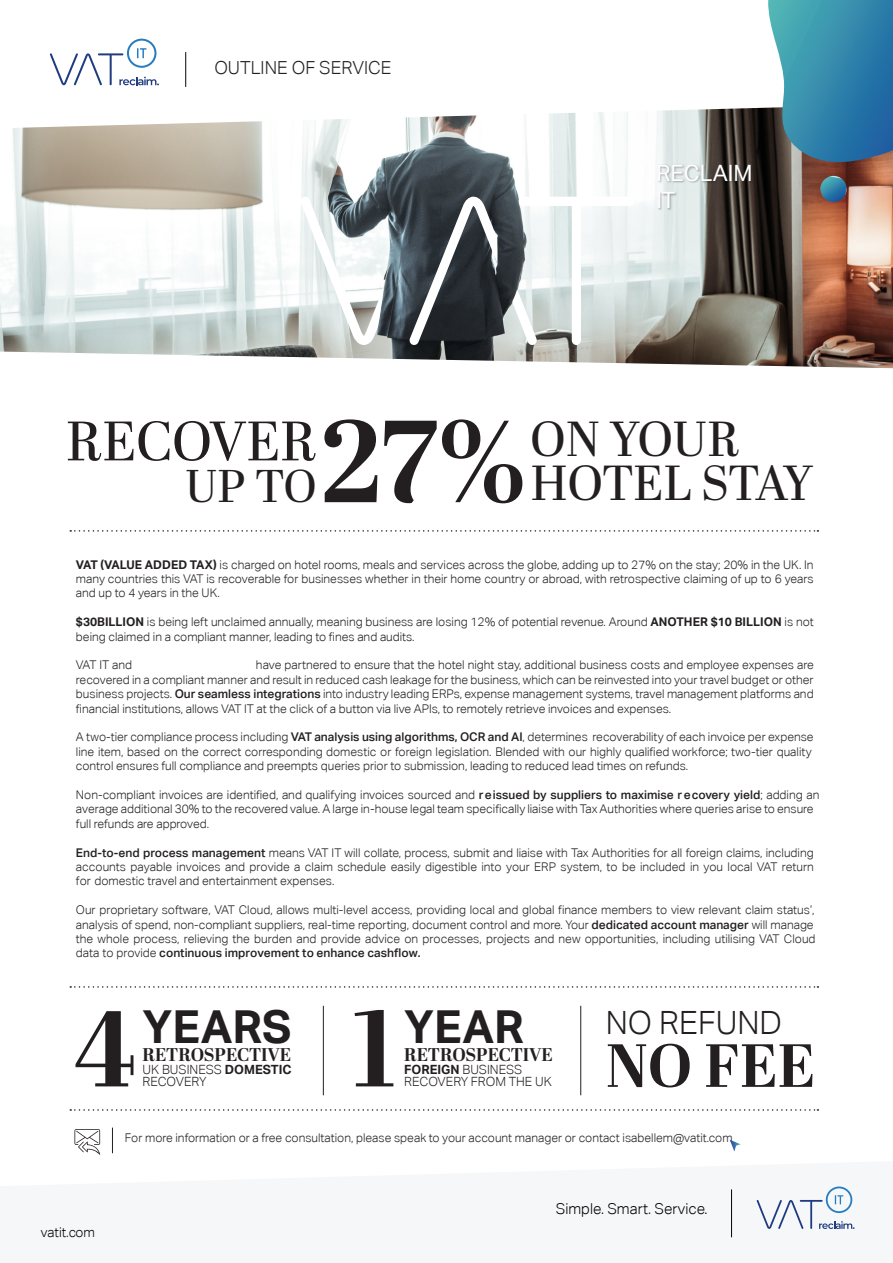
<style>
.page{position:relative;width:893px;height:1263px;background:#fff}
.page>*{position:absolute;margin:0;border:0;box-sizing:border-box;transform-origin:0 0}
.t1{font:700 116.4px "Abril Display";color:#231f20}
.t2{font:700 107.55px "Abril Display";color:#231f20}
.t3{font:700 60.75px "Abril Display";color:#231f20}
.t4{font:55.35px "Abril Display";color:#231f20}
.t5{font:49.2px/44.2px "Abril Display";letter-spacing:-.005em;color:#231f20}
.t6{font:45.75px "Abril Display";color:#231f20}
.t7{font:700 45.45px "Aktiv Grotesk";color:#231f20}
.t8{font:300 32.1px "Aktiv Grotesk";color:#231f20}
.t9{font:22.5px "Aktiv Grotesk";color:#fff}
.t10{font:700 18.45px "Abril Display";letter-spacing:-.005em;color:#231f20}
.t11{font:300 18px "Aktiv Grotesk";color:#231f20}
.t12{font:300 15px "Aktiv Grotesk";color:#040503}
.t13{font:300 13.5px "Aktiv Grotesk";color:#040503}
.t14{font:300 12.75px/11.9px "Aktiv Grotesk";color:#231f20}
.t15{font:300 12px/14.4px "Aktiv Grotesk";color:#231f20}
.s1{font-weight:700}
.s2{font-weight:500}
</style>
<div class="page">
<hr style="left:731px;top:1189px;width:1px;height:48px;background:#040503">
<svg style="left:757px;top:1186px;width:97px;height:43px"></svg>
<img style="left:0;top:128px;width:893px;height:224px">
<svg style="left:32px;top:352px;width:861px;height:17px"></svg>
<svg style="left:300px;top:196px;width:334px;height:150px"></svg>
<svg style="left:22px;top:38px;width:745px;height:90px"></svg>
<hr style="left:185px;top:52px;width:1px;height:35px;background:#040503">
<img style="left:767px;top:0;width:126px;height:162px">
<img style="left:819px;top:176px;width:29px;height:27px">
<svg style="left:70px;top:530px;width:748px;height:2px"></svg>
<svg style="left:70px;top:986px;width:748px;height:2px"></svg>
<svg style="left:70px;top:1109px;width:748px;height:2px"></svg>
<svg style="left:50px;top:39px;width:109px;height:46px"></svg>
<div style="left:658px;top:164px;width:96px;height:47px;background:#231f20;opacity:.35"></div>
<hr style="left:323px;top:1006px;width:1px;height:89px;background:#231f20">
<hr style="left:580px;top:1006px;width:1px;height:89px;background:#231f20">
<svg style="left:112px;top:1127px;width:1px;height:26px"></svg>
<svg style="left:74px;top:1129px;width:26px;height:26px"></svg>
<svg style="left:730px;top:1140px;width:11px;height:11px"></svg>
<p class="t11" style="left:214px;top:57px;width:179px">OUTLINE OF SERVICE</p>
<p class="t9" style="left:656px;top:159px;width:98px">RECLAIM</p>
<p class="t9" style="left:656px;top:186px;width:21px">IT</p>
<p class="t4" style="left:66px;top:403px;width:252px">RECOVER</p>
<p class="t6" style="left:185px;top:454px;width:133px">UP TO</p>
<p class="t1" style="left:320px;top:381px;width:208px">27%</p>
<p class="t5" style="left:530px;top:419px;width:284px">ON YOUR<br>HOTEL STAY</p>
<p class="t15" style="left:76px;top:557px;width:739px;text-align:justify"><span class="s1">VAT (VALUE ADDED TAX)</span> is charged on hotel rooms, meals and services across the globe, adding up to 27% on the stay; 20% in the UK. In many countries this VAT is recoverable for businesses whether in their home country or abroad, with retrospective claiming of up to 6 years and up to 4 years in the UK.</p>
<p class="t15" style="left:76px;top:615px;width:739px"><span class="s1">$30BILLION</span> is being left unclaimed annually, meaning business are losing 12% of potential revenue. Around <span class="s1">ANOTHER $10 BILLION</span> is not being claimed in a compliant manner, leading to fines and audits.</p>
<p class="t15" style="left:76px;top:658px;width:58px">VAT IT and</p>
<p class="t15" style="left:76px;top:658px;width:739px;text-align:justify;text-indent:180px">have partnered to ensure that the hotel night stay, additional business costs and employee expenses are recovered in a compliant manner and result in reduced cash leakage for the business, which can be reinvested into your travel budget or other business projects. <span class="s2">Our seamless integrations</span> into industry leading ERPs, expense management systems, travel management platforms and financial institutions, allows VAT IT at the click of a button via live APIs, to remotely retrieve invoices and expenses.</p>
<p class="t15" style="left:76px;top:730px;width:739px">A two-tier compliance process including <span class="s2">VAT analysis using algorithms, OCR and AI</span>, determines recoverability of each invoice per expense line item, based on the correct corresponding domestic or foreign legislation. Blended with our highly qualified workforce; two-tier quality control ensures full compliance and preempts queries prior to submission, leading to reduced lead times on refunds.</p>
<p class="t15" style="left:76px;top:787px;width:745px">Non-compliant invoices are identified, and qualifying invoices sourced and <span class="s2">reissued by suppliers to maximise recovery yield</span>; adding an average additional 30% to the recovered value. A large in-house legal team specifically liaise with Tax Authorities where queries arise to ensure full refunds are approved.</p>
<p class="t15" style="left:76px;top:845px;width:739px;text-align:justify"><span class="s2">End-to-end process management</span> means VAT IT will collate, process, submit and liaise with Tax Authorities for all foreign claims, including accounts payable invoices and provide a claim schedule easily digestible into your ERP system, to be included in you local VAT return for domestic travel and entertainment expenses.</p>
<p class="t15" style="left:76px;top:903px;width:741px">Our proprietary software, VAT Cloud, allows multi-level access, providing local and global finance members to view relevant claim status’, analysis of spend, non-compliant suppliers, real-time reporting, document control and more. Your <span class="s2">dedicated account manager</span> will manage the whole process, relieving the burden and provide advice on processes, projects and new opportunities, including utilising VAT Cloud data to provide <span class="s2">continuous improvement to enhance cashflow.</span></p>
<p class="t2" style="left:74px;top:974px;width:63px">4</p>
<p class="t7" style="left:143px;top:999px;width:150px">YEARS</p>
<p class="t2" style="left:352px;top:974px;width:45px">1</p>
<p class="t10" style="left:143px;top:1042px;width:150px">RETROSPECTIVE</p>
<p class="t14" style="left:143px;top:1064px;width:150px">UK BUSINESS <span class="s1">DOMESTIC<br></span>RECOVERY</p>
<p class="t7" style="left:404px;top:999px;width:121px">YEAR</p>
<p class="t8" style="left:606px;top:1005px;width:178px">NO REFUND</p>
<p class="t3" style="left:606px;top:1023px;width:211px">NO FEE</p>
<p class="t10" style="left:404px;top:1042px;width:150px">RETROSPECTIVE</p>
<p class="t14" style="left:404px;top:1064px;width:149px"><span class="s1">FOREIGN</span> BUSINESS<br>RECOVERY FROM THE UK</p>
<p class="t15" style="left:125px;top:1131px;width:609px">For more information or a free consultation, please speak to your account manager or contact isabellem@vatit.com</p>
<p class="t13" style="left:41px;top:1224px;width:56px">vatit.com</p>
<p class="t12" style="left:556px;top:1200px;width:153px">Simple. Smart. Service.</p>
</div>
